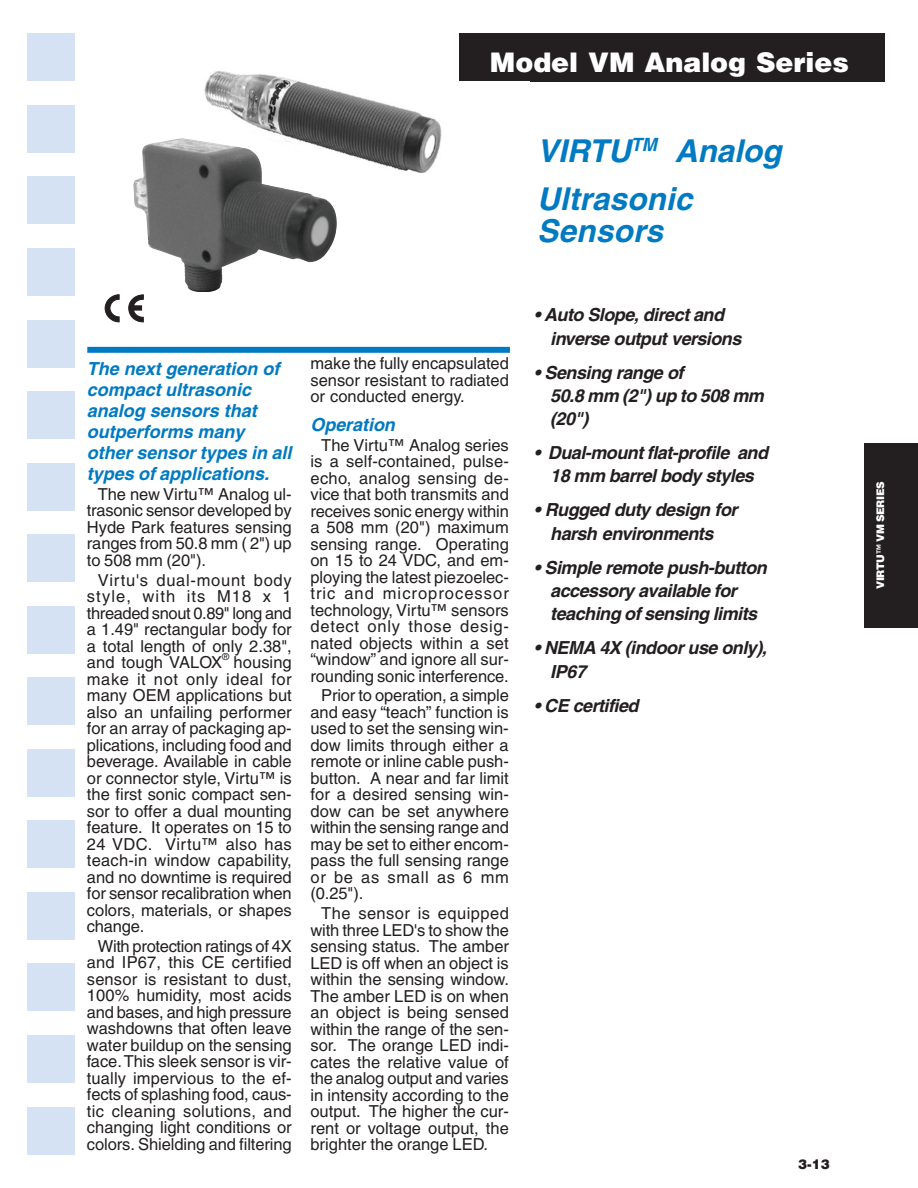
<style>
.page{position:relative;width:918px;height:1188px;background:#fff}
.page>*{position:absolute;margin:0;border:0;box-sizing:border-box;transform-origin:0 0}
.t1{font:italic 700 31.5px/48.4px "Helvetica";color:#007ac2}
.t2{font:900 27px "Helvetica";color:#fff}
.t3{font:italic 700 18px/23.2px "Helvetica";color:#231f20}
.t4{font:italic 700 18px/21px "Helvetica";color:#007ac2}
.t5{font:16.5px/16.5px "Helvetica";color:#231f20;text-align:justify}
.t6{font:900 13.5px "Helvetica";color:#231f20}
.t7{font:900 10.5px "Helvetica";letter-spacing:-.03em;color:#fff}
.t8{font:9.6px "Helvetica";color:#231f20}
</style>
<div class="page">
<div style="left:27px;top:34px;width:47px;height:47px;background:#d4e2f3"></div>
<div style="left:27px;top:105px;width:47px;height:47px;background:#d4e2f3"></div>
<div style="left:27px;top:177px;width:47px;height:47px;background:#d4e2f3"></div>
<div style="left:27px;top:248px;width:47px;height:48px;background:#d4e2f3"></div>
<div style="left:27px;top:320px;width:47px;height:47px;background:#d4e2f3"></div>
<div style="left:27px;top:391px;width:47px;height:48px;background:#d4e2f3"></div>
<div style="left:27px;top:463px;width:47px;height:47px;background:#d4e2f3"></div>
<div style="left:27px;top:535px;width:47px;height:47px;background:#d4e2f3"></div>
<div style="left:27px;top:606px;width:47px;height:47px;background:#d4e2f3"></div>
<div style="left:27px;top:678px;width:47px;height:47px;background:#d4e2f3"></div>
<div style="left:27px;top:749px;width:47px;height:47px;background:#d4e2f3"></div>
<div style="left:27px;top:821px;width:47px;height:47px;background:#d4e2f3"></div>
<div style="left:27px;top:892px;width:47px;height:48px;background:#d4e2f3"></div>
<div style="left:27px;top:964px;width:47px;height:47px;background:#d4e2f3"></div>
<div style="left:27px;top:1035px;width:47px;height:48px;background:#d4e2f3"></div>
<div style="left:27px;top:1107px;width:47px;height:47px;background:#d4e2f3"></div>
<div style="left:530px;top:34px;width:354px;height:48px;background:#231f20"></div>
<div style="left:865px;top:443px;width:53px;height:185px;background:#231f20"></div>
<img style="left:204px;top:71px;width:238px;height:102px">
<svg style="left:129px;top:108px;width:291px;height:239px"></svg>
<div style="left:459px;top:34px;width:425px;height:47px;background:#231f20"></div>
<div style="left:87px;top:347px;width:423px;height:6px;background:#007ac2"></div>
<svg style="left:105px;top:295px;width:14px;height:27px"></svg>
<svg style="left:129px;top:295px;width:15px;height:27px"></svg>
<img style="left:133px;top:138px;width:203px;height:154px">
<h2 class="t2" style="left:490px;top:52px;width:360px">Model VM Analog Series</h2>
<h1 class="t1" style="left:537px;top:129px;width:252px">VIRTU<sup>TM</sup> Analog<br>Ultrasonic</h1>
<h1 class="t1" style="left:537px;top:210px;width:134px">Sensors</h1>
<p class="t4" style="left:87px;top:360px;width:210px">The next generation of compactultrasonic analog sensors that outperforms many other sensor types in all types ofapplications.</p>
<p class="t5" style="left:87px;top:487px;width:206px;text-indent:11px">The new Virtu™ Analog ul&shy;trasonic sensor developed by Hyde Park features sensing ranges from 50.8 mm ( 2") up to 508 mm (20").</p>
<p class="t5" style="left:87px;top:573px;width:206px;text-indent:11px">Virtu's dual-mount body style, with its M18 x 1 threaded snout 0.89" long and a 1.49" rectangular body for a total length of only 2.38", and tough VALOX</p>
<p class="t8" style="left:222px;top:653px;width:9px">®</p>
<p class="t5" style="left:87px;top:656px;width:206px;text-indent:147px">housing make it not only ideal for many OEM applications but also an unfailing performer for an array of packaging ap&shy;plications, including food and beverage. Available in cable or connector style, Virtu™ is the first sonic compact sen&shy;sor to offer a dual mounting feature. It operates on 15 to 24 VDC. Virtu™ also has teach-in window capability, and no downtime is required for sensor recalibration when colors, materials, or shapes change.</p>
<p class="t5" style="left:87px;top:939px;width:206px;text-indent:11px">With protection ratings of 4X and IP67, this CE certified sensor is resistant to dust, 100% humidity, most acids and bases, and high pressure washdowns that often leave water buildup on the sensing face. This sleek sensor is vir&shy;tually impervious to the ef&shy;fects of splashing food, caus&shy;tic cleaning solutions, and changing light conditions or colors. Shielding and filtering</p>
<p class="t5" style="left:310px;top:357px;width:200px">make the fully encapsulated sensor resistant to radiated or conducted energy.</p>
<p class="t4" style="left:310px;top:415px;width:89px">Operation</p>
<p class="t5" style="left:311px;top:438px;width:200px;text-indent:11px">The Virtu™ Analog series is a self-contained, pulse&shy;echo, analog sensing de&shy;vice that both transmits and receives sonic energy within a 508 mm (20") maximum sensing range. Operating on 15 to 24 VDC, and em&shy;ploying the latest piezoelec&shy;tric and microprocessor technology, Virtu™ sensors detect only those desig&shy;nated objects within a set “window” and ignore all sur&shy;rounding sonic interference.</p>
<p class="t5" style="left:311px;top:689px;width:200px;text-indent:11px">Prior to operation, a simple and easy “teach” function is used to set the sensing win&shy;dow limits through either a remote or inline cable push&shy;button. A near and far limit for a desired sensing win&shy;dow can be set anywhere within the sensing range and may be set to either encom&shy;pass the full sensing range or be as small as 6 mm (0.25").</p>
<p class="t5" style="left:310px;top:907px;width:200px;text-indent:11px">The sensor is equipped with three LED's to show the sensing status. The amber LED is off when an object is within the sensing window.<br>The amber LED is on when an object is being sensed within the range of the sen&shy;sor. The orange LED indi&shy;cates the relative value of the analog output and varies in intensity according to the output. The higher the cur&shy;rent or voltage output, the brighter the orange LED.</p>
<p class="t3" style="left:550px;top:305px;width:196px;text-indent:-16px">•Auto Slope,directand inverse outputversions</p>
<p class="t3" style="left:550px;top:362px;width:219px;text-indent:-16px">•Sensing range of<br>50.8 mm (2")up to 508 mm (20")</p>
<p class="t3" style="left:534px;top:443px;width:239px;text-align:center">• Dual-mountflat-profile and<br>18 mm barrelbody sty les</p>
<p class="t3" style="left:534px;top:500px;width:209px;text-align:center">•Rugged duty design for harsh environments</p>
<p class="t3" style="left:550px;top:557px;width:222px;text-indent:-16px">•Simple remote push-button accessory available for teaching ofsensing limits</p>
<p class="t3" style="left:550px;top:638px;width:222px;text-indent:-16px">•NEMA 4X (indooruse only),<br>IP67</p>
<p class="t3" style="left:534px;top:695px;width:110px">•CE certified</p>
<p class="t6" style="left:798px;top:1159px;width:33px">3-13</p>
<p class="t7" style="left:877px;top:589px;width:109px;rotate:-90deg">VIRTU™ VM SERIES</p>
</div>
